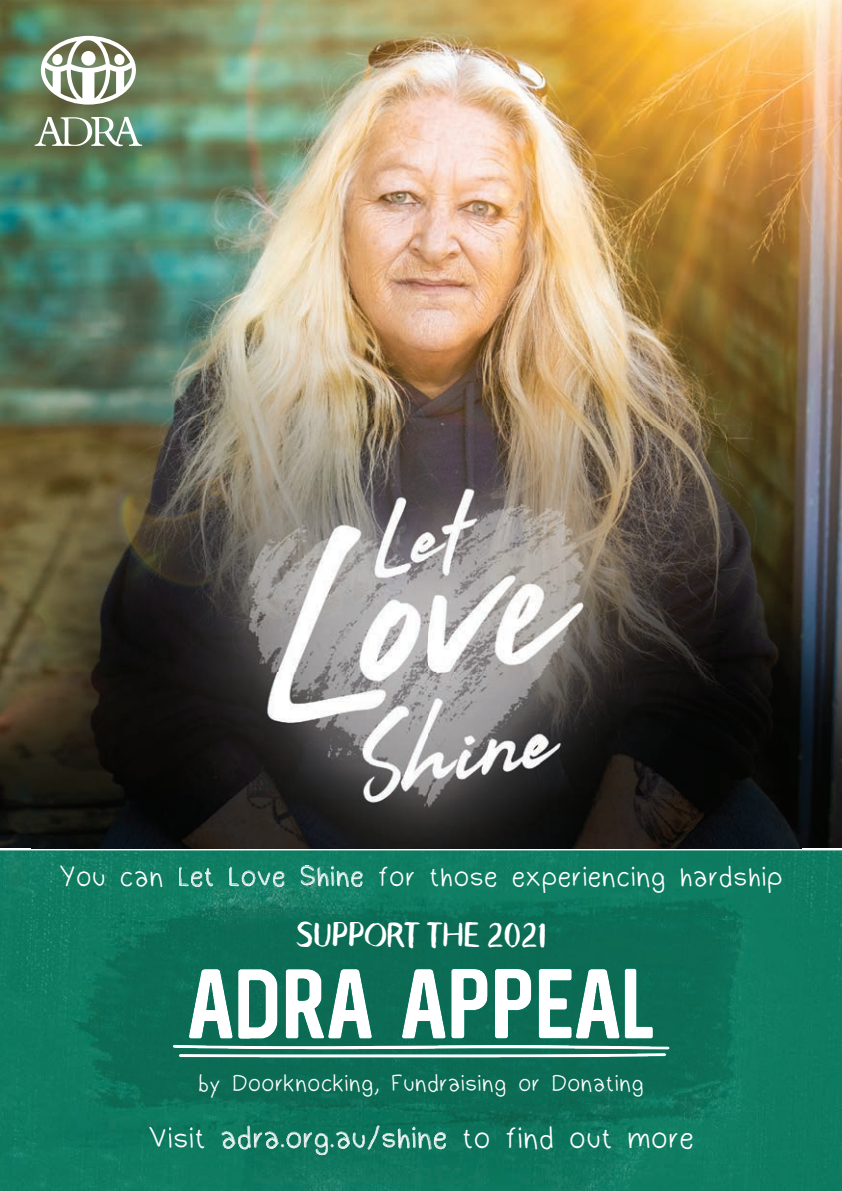
<style>
.page{position:relative;width:842px;height:1191px;background:#fff}
.page>*{position:absolute;margin:0;border:0;box-sizing:border-box;transform-origin:0 0}
.t1{font:35px "Avera Sans TC Brush";color:#fff}
.t2{font:32px "Dudu Calligraphy";color:#fff}
.t3{font:30px "Dudu Calligraphy";color:#fff}
.t4{font:25px "Dudu Calligraphy";color:#fff}
</style>
<div class="page">
<img style="left:0;top:0;width:842px;height:848px">
<svg style="left:0;top:918px;width:842px;height:117px;background:#0c725a"></svg>
<svg style="left:189px;top:969px;width:88px;height:66px"></svg>
<svg style="left:286px;top:969px;width:86px;height:66px"></svg>
<svg style="left:402px;top:969px;width:85px;height:66px"></svg>
<svg style="left:495px;top:969px;width:36px;height:66px"></svg>
<svg style="left:539px;top:969px;width:80px;height:66px"></svg>
<svg style="left:625px;top:968px;width:28px;height:67px"></svg>
<svg style="left:35px;top:117px;width:107px;height:29px"></svg>
<svg style="left:41px;top:36px;width:95px;height:69px"></svg>
<img style="left:32px;top:275px;width:770px;height:573px">
<img style="left:0;top:850px;width:842px;height:68px">
<img style="left:179px;top:866px;width:3px;height:19px">
<img style="left:60px;top:865px;width:104px;height:22px">
<div style="left:364px;top:865px;width:417px;height:27px;background:#0e7c61"></div>
<img style="left:182px;top:884px;width:180px;height:3px">
<img style="left:0;top:1035px;width:842px;height:156px">
<img style="left:222px;top:1125px;width:157px;height:30px">
<div style="left:199px;top:1074px;width:443px;height:23px;background:#0b6c55"></div>
<img style="left:222px;top:1147px;width:206px;height:7px">
<img style="left:225px;top:1147px;width:196px;height:7px">
<img style="left:169px;top:1127px;width:37px;height:21px">
<img style="left:150px;top:1126px;width:16px;height:20px">
<div style="left:314px;top:922px;width:231px;height:27px;background:#0b6c55"></div>
<img style="left:297px;top:921px;width:15px;height:26px">
<img style="left:447px;top:1126px;width:246px;height:23px">
<img style="left:428px;top:1149px;width:18px;height:5px">
<img style="left:428px;top:1139px;width:18px;height:10px">
<p class="t3" style="left:59px;top:859px;width:726px">You can Let Love Shine for those experiencing hardship</p>
<p class="t1" style="left:296px;top:915px;width:252px">SUPPORT THE 2021</p>
<p class="t4" style="left:198px;top:1069px;width:447px">by Doorknocking, Fundraising or Donating</p>
<p class="t2" style="left:148px;top:1120px;width:548px">Visit adra.org.au/shine to find out more</p>
</div>
